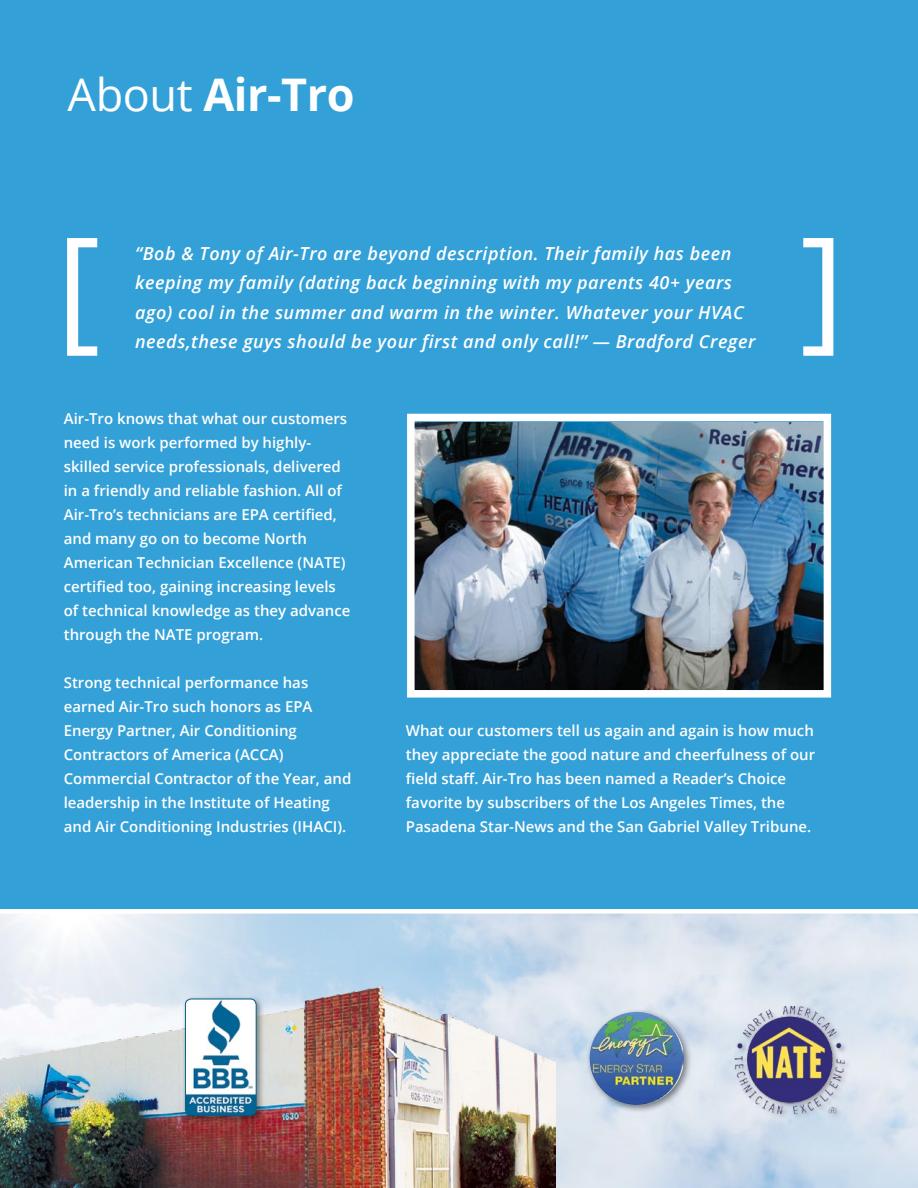
<style>
.page{position:relative;width:918px;height:1188px;background:#fff}
.page>*{position:absolute;margin:0;border:0;box-sizing:border-box;transform-origin:0 0}
.t1{font:135px "Open Sans";color:#fff}
.t2{font:700 45px "Open Sans";letter-spacing:-.01em;color:#fff}
.t3{font:italic 600 18px/29.4px "Open Sans";letter-spacing:.03em;color:#fff}
.t4{font:600 15px/24px "Open Sans";color:#fff}
.s1{font-weight:400}
</style>
<div class="page">
<div style="left:0;top:0;width:918px;height:909px;background:#33a0d8"></div>
<img style="left:0;top:979px;width:556px;height:209px">
<div style="left:182px;top:995px;width:83px;height:129px;background:#000;opacity:.46"></div>
<img style="left:185px;top:999px;width:71px;height:116px">
<div style="left:185px;top:999px;width:71px;height:117px;border:1px solid #005e83;border-radius:6px"></div>
<img style="left:416px;top:423px;width:406px;height:266px">
<div style="left:407px;top:414px;width:424px;height:284px;border:8px solid #fff"></div>
<div style="left:586px;top:1009px;width:106px;height:104px;background:#000;opacity:.46"></div>
<img style="left:590px;top:1012px;width:94px;height:93px">
<div style="left:732px;top:1004px;width:120px;height:117px;background:#000;opacity:.3"></div>
<img style="left:735px;top:1006px;width:110px;height:108px">
<h2 class="t2" style="left:68px;top:63px;width:289px"><span class="s1">About</span> Air-Tro</h2>
<h1 class="t1" style="left:56px;top:193px;width:46px">[</h1>
<p class="t3" style="left:135px;top:238px;width:610px">“Bob &amp; Tony of Air-Tro are beyond description. Their family has been keeping my family (dating back beginning with my parents 40+ years ago) cool in the summer and warm in the winter. Whatever your HVAC</p>
<p class="t3" style="left:135px;top:326px;width:622px">needs,these guys should be your first and only call!” — Bradford Creger</p>
<p class="t4" style="left:64px;top:406px;width:288px">Air-Tro knows that what our customers need is work performed by highly&shy;skilled service professionals, delivered in a friendly and reliable fashion. All of Air-Tro’s technicians are EPA certified, and many go on to become North American Technician Excellence (NATE) certified too, gaining increasing levels of technical knowledge as they advance through the NATE program.</p>
<p class="t4" style="left:64px;top:670px;width:289px">Strong technical performance has earned Air-Tro such honors as EPA Energy Partner, Air Conditioning Contractors of America (ACCA)<br>Commercial Contractor of the Year, and leadership in the Institute of H eating and Air Conditioning Industries (IHACI).</p>
<p class="t4" style="left:406px;top:718px;width:411px">What our customers tell us again and again is how much they appreciate the good nature and cheerfulness of our field staff. Air-Tro has been named a Reader’s Choice favorite by subscribers of the Los Angeles Times, the Pasadena Star-News and the San Gabriel Valley Tribune.</p>
</div>
